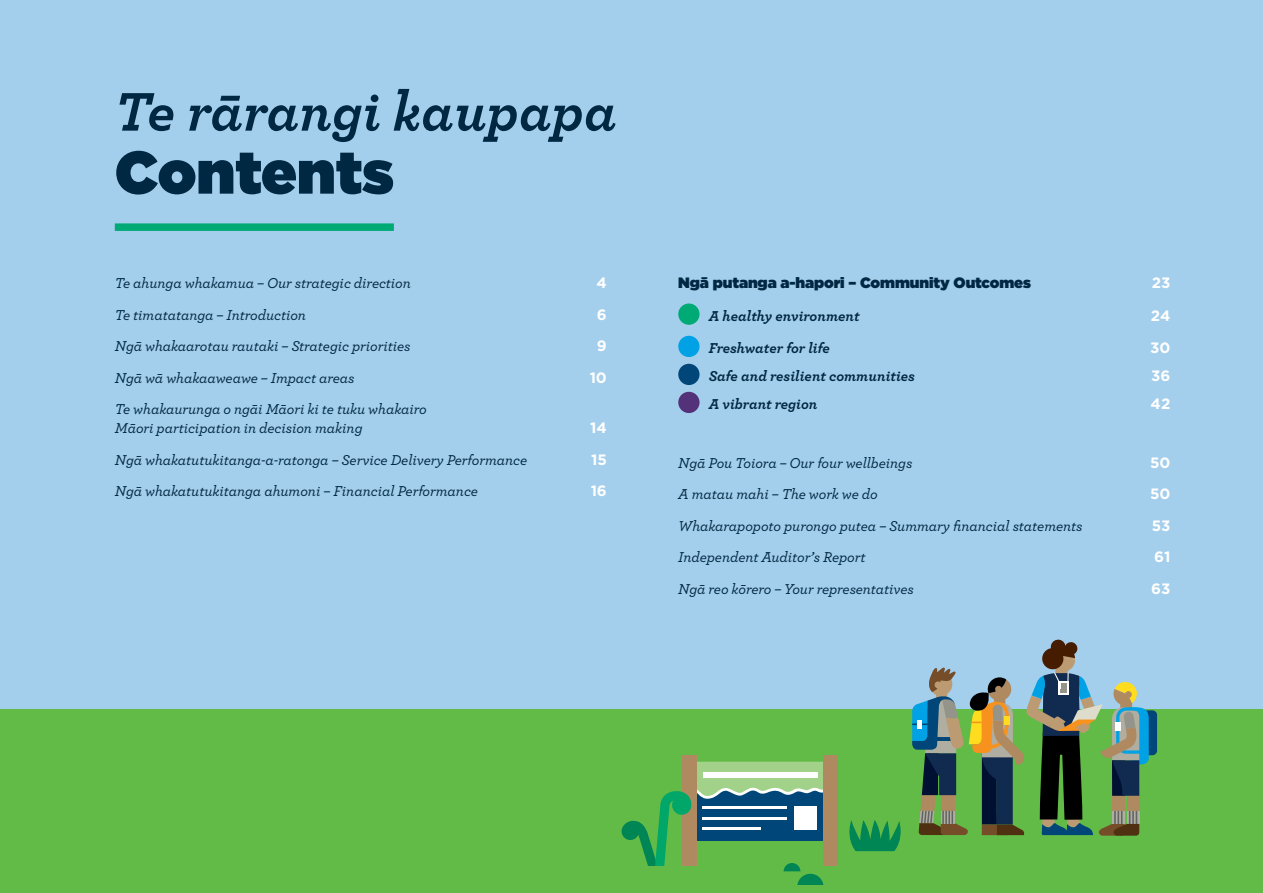
<style>
.page{position:relative;width:1263px;height:893px;background:#a3ceec}
.page>*{position:absolute;margin:0;border:0;box-sizing:border-box;transform-origin:0 0}
.t1{font:900 60px "Gotham";color:#012842}
.t2{font:italic 700 57px "Archer";color:#012842}
.t3{font:italic 500 15px/18.8px "Archer";letter-spacing:-.005em;color:#012842}
.t4{font:italic 700 15px "Archer";color:#012842}
.t5{font:900 15px "Gotham";letter-spacing:-.005em;color:#012842}
.t6{font:700 15px "Gotham";letter-spacing:-.005em;color:#fff}
</style>
<div class="page">
<div style="left:0;top:710px;width:1263px;height:183px;background:#62bb46"></div>
<svg style="left:620px;top:639px;width:537px;height:246px"></svg>
<div style="left:115px;top:223px;width:279px;height:8px;background:#00aa75"></div>
<div style="left:678px;top:303px;width:21px;height:22px;background:#00aa75;border-radius:50%"></div>
<div style="left:678px;top:336px;width:21px;height:21px;background:#00a2e5;border-radius:50%"></div>
<div style="left:678px;top:364px;width:21px;height:21px;background:#004678;border-radius:50%"></div>
<div style="left:678px;top:392px;width:21px;height:21px;background:#533279;border-radius:50%"></div>
<h2 class="t2" style="left:115px;top:67px;width:503px">Te rārangi kaupapa</h2>
<h1 class="t1" style="left:115px;top:129px;width:281px">Contents</h1>
<p class="t3" style="left:115px;top:273px;width:298px">Te ahunga whakamua – Our strategic direction</p>
<p class="t6" style="left:596px;top:273px;width:12px">4</p>
<p class="t3" style="left:115px;top:305px;width:193px">Te timatatanga – Introduction</p>
<p class="t6" style="left:597px;top:305px;width:11px">6</p>
<p class="t3" style="left:115px;top:336px;width:297px">Ngā whakaarotau rautaki – Strategic priorities</p>
<p class="t6" style="left:597px;top:336px;width:11px">9</p>
<p class="t3" style="left:115px;top:368px;width:241px">Ngā wā whakaaweawe – Impact areas</p>
<p class="t6" style="left:590px;top:368px;width:19px">10</p>
<p class="t3" style="left:115px;top:399px;width:313px">Te whakaurunga o ngāi Māori ki te tuku whakairo<br>Māori participation in decision making</p>
<p class="t6" style="left:590px;top:418px;width:18px">14</p>
<p class="t3" style="left:115px;top:449px;width:414px">Ngā whakatutukitanga-a-ratonga – Service Delivery Performance</p>
<p class="t6" style="left:591px;top:449px;width:17px">15</p>
<p class="t3" style="left:115px;top:481px;width:365px">Ngā whakatutukitanga ahumoni – Financial Performance</p>
<p class="t6" style="left:591px;top:481px;width:18px">16</p>
<p class="t5" style="left:678px;top:272px;width:354px">Ngā putanga a-hapori – Community Outcomes</p>
<p class="t6" style="left:1152px;top:273px;width:20px">23</p>
<p class="t4" style="left:709px;top:304px;width:152px">A healthy environment</p>
<p class="t6" style="left:1151px;top:305px;width:21px">24</p>
<p class="t4" style="left:709px;top:336px;width:122px">Freshwater for life</p>
<p class="t6" style="left:1150px;top:338px;width:22px">30</p>
<p class="t4" style="left:709px;top:364px;width:208px">Safe and resilient communities</p>
<p class="t6" style="left:1151px;top:366px;width:21px">36</p>
<p class="t4" style="left:709px;top:392px;width:110px">A vibrant region</p>
<p class="t6" style="left:1151px;top:394px;width:21px">42</p>
<p class="t3" style="left:678px;top:452px;width:236px">Ngā Pou Toiora – Our four wellbeings</p>
<p class="t6" style="left:1150px;top:452px;width:22px">50</p>
<p class="t3" style="left:678px;top:484px;width:201px">A matau mahi – The work we do</p>
<p class="t6" style="left:1150px;top:484px;width:22px">50</p>
<p class="t3" style="left:678px;top:515px;width:406px">Whakarapopoto purongo putea – Summary financial statements</p>
<p class="t6" style="left:1152px;top:515px;width:20px">53</p>
<p class="t3" style="left:678px;top:547px;width:189px">Independent Auditor’s Report</p>
<p class="t6" style="left:1154px;top:547px;width:18px">61</p>
<p class="t3" style="left:678px;top:578px;width:237px">Ngā reo kōrero – Your representatives</p>
<p class="t6" style="left:1151px;top:578px;width:21px">63</p>
</div>
